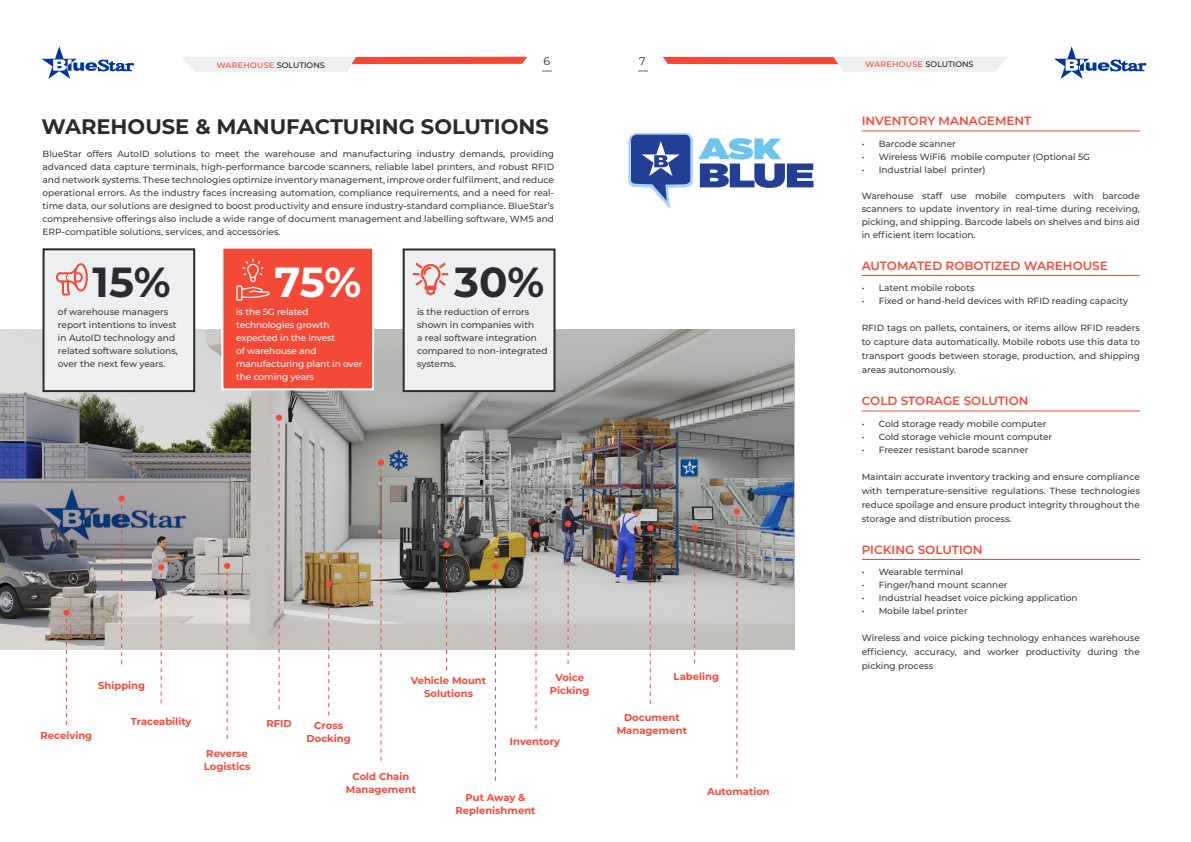
<style>
.page{position:relative;width:1191px;height:842px;background:#fff}
.page>*{position:absolute;margin:0;border:0;box-sizing:border-box;transform-origin:0 0}
.Headline{font:700 42px "Montserrat";color:#292b2f}
.Headline-2{font:700 42px "Montserrat";color:#fff}
.Headline-3{font:700 21px "Montserrat";color:#292b2f}
.Headline-Solution_Boxes{font:600 12px "Montserrat";color:#f54937}
.t1{font:11px "Montserrat";color:#292b2f}
.Solutions{font:700 10px/13px "Montserrat";color:#f54937;text-align:center}
.Paragraph{font:500 9px/13px "Montserrat";color:#3e3e3f;text-align:justify}
.Paragraph-2{font:500 9px/13px "Montserrat";letter-spacing:-.01em;color:#fff}
.t2{font:500 8px "Montserrat";color:#f54937}
.s1{color:#231f20}
</style>
<div class="page">
<svg style="left:42px;top:46px;width:92px;height:33px"></svg>
<svg style="left:1054px;top:46px;width:92px;height:33px"></svg>
<img style="left:0;top:329px;width:794px;height:320px">
<svg style="left:182px;top:57px;width:345px;height:15px"></svg>
<svg style="left:542px;top:70px;width:10px;height:2px"></svg>
<svg style="left:663px;top:57px;width:345px;height:15px"></svg>
<svg style="left:638px;top:70px;width:9px;height:2px"></svg>
<svg style="left:66px;top:616px;width:1px;height:109px"></svg>
<div style="left:63px;top:609px;width:7px;height:7px;background:#f54937;border-radius:50%"></div>
<svg style="left:158px;top:564px;width:6px;height:139px"></svg>
<svg style="left:121px;top:502px;width:1px;height:162px"></svg>
<div style="left:119px;top:495px;width:6px;height:7px;background:#f54937;border-radius:50%"></div>
<svg style="left:224px;top:563px;width:6px;height:176px"></svg>
<svg style="left:326px;top:581px;width:6px;height:134px"></svg>
<svg style="left:492px;top:563px;width:6px;height:217px"></svg>
<svg style="left:535px;top:538px;width:1px;height:191px"></svg>
<div style="left:533px;top:531px;width:6px;height:7px;background:#f54937;border-radius:50%"></div>
<svg style="left:565px;top:521px;width:6px;height:143px"></svg>
<svg style="left:647px;top:525px;width:6px;height:179px"></svg>
<svg style="left:694px;top:531px;width:1px;height:132px"></svg>
<div style="left:691px;top:524px;width:6px;height:7px;background:#f54937;border-radius:50%"></div>
<svg style="left:736px;top:515px;width:1px;height:263px"></svg>
<div style="left:733px;top:508px;width:7px;height:7px;background:#f54937;border-radius:50%"></div>
<svg style="left:380px;top:466px;width:1px;height:295px"></svg>
<div style="left:378px;top:459px;width:6px;height:7px;background:#f54937;border-radius:50%"></div>
<svg style="left:276px;top:415px;width:6px;height:294px"></svg>
<svg style="left:443px;top:542px;width:6px;height:128px"></svg>
<div style="left:403px;top:248px;width:152px;height:144px;background:#edeff0;border:2px solid #292b2f"></div>
<div style="left:43px;top:248px;width:152px;height:144px;background:#edeff0;border:2px solid #292b2f"></div>
<div style="left:221px;top:247px;width:153px;height:143px;background:#f54937;border:2px solid #fff"></div>
<hr style="left:861px;top:131px;width:279px;height:1px;background:#f54937">
<hr style="left:861px;top:275px;width:279px;height:1px;background:#f54937">
<hr style="left:861px;top:411px;width:279px;height:1px;background:#f54937">
<hr style="left:861px;top:559px;width:279px;height:1px;background:#f54937">
<svg style="left:628px;top:133px;width:185px;height:76px"></svg>
<svg style="left:236px;top:259px;width:34px;height:42px"></svg>
<svg style="left:413px;top:263px;width:35px;height:33px"></svg>
<svg style="left:56px;top:263px;width:32px;height:33px"></svg>
<p class="t2" style="left:217px;top:59px;width:110px">WAREHOUSE <span class="s1">SOLUTIONS</span></p>
<p class="t1" style="left:543px;top:53px;width:8px">6</p>
<p class="t1" style="left:639px;top:54px;width:8px">7</p>
<p class="t2" style="left:865px;top:59px;width:110px">WAREHOUSE <span class="s1">SOLUTIONS</span></p>
<p class="Headline-3" style="left:41px;top:111px;width:509px">WAREHOUSE &amp; MANUFACTURING SOLUTIONS</p>
<p class="Paragraph" style="left:43px;top:147px;width:513px">BlueStar offers AutoID solutions to meet the warehouse and manufacturing industry demands, providing advanced data capture terminals, high-performance barcode scanners, reliable label printers, and robust RFID and network systems. These technologies optimize inventory management, improve order fulfilment, and reduce operational errors. As the industry faces increasing automation, compliance requirements, and a need for real&shy;time data, our solutions are designed to boost productivity and ensure industry-standard compliance. BlueStar’s comprehensive offerings also include a wide range of document management and labelling software, WMS and ERP-compatible solutions, services, and accessories.</p>
<p class="Headline" style="left:93px;top:251px;width:79px">15%</p>
<p class="Headline-2" style="left:274px;top:251px;width:88px">75%</p>
<p class="Headline" style="left:454px;top:251px;width:92px">30%</p>
<p class="Paragraph" style="left:58px;top:305px;width:121px;text-align:left">of warehouse managers report intentions to invest in AutoID technology and related software solutions, over the next few years.</p>
<p class="Paragraph-2" style="left:236px;top:305px;width:128px">is the 5G related technologies growth expected in the invest<br>of warehouse and manufacturing plant in over the coming years</p>
<p class="Paragraph" style="left:417px;top:305px;width:132px;text-align:left">is the reduction of errors shown in companies with<br>a real software integration compared to non-integrated systems.</p>
<p class="Solutions" style="left:98px;top:678px;width:49px">Shipping</p>
<p class="Solutions" style="left:41px;top:729px;width:53px">Receiving</p>
<p class="Solutions" style="left:131px;top:714px;width:62px">Traceability</p>
<p class="Solutions" style="left:206px;top:746px;width:43px">Reverse</p>
<p class="Solutions" style="left:204px;top:759px;width:48px">Logistics</p>
<p class="Solutions" style="left:266px;top:717px;width:27px">RFID</p>
<p class="Solutions" style="left:306px;top:719px;width:46px">Cross<br>Docking</p>
<p class="Solutions" style="left:411px;top:674px;width:77px">Vehicle Mount</p>
<p class="Solutions" style="left:424px;top:687px;width:50px">Solutions</p>
<p class="Solutions" style="left:555px;top:670px;width:30px">Voice</p>
<p class="Solutions" style="left:550px;top:683px;width:41px">Picking</p>
<p class="Solutions" style="left:510px;top:734px;width:52px">Inventory</p>
<p class="Solutions" style="left:346px;top:769px;width:72px">Cold Chain<br>Management</p>
<p class="Solutions" style="left:455px;top:791px;width:82px">Put Away &amp;<br>Replenishment</p>
<p class="Solutions" style="left:673px;top:670px;width:47px">Labeling</p>
<p class="Solutions" style="left:624px;top:710px;width:57px">Document</p>
<p class="Solutions" style="left:616px;top:723px;width:72px">Management</p>
<p class="Solutions" style="left:707px;top:784px;width:64px">Automation</p>
<p class="Headline-Solution_Boxes" style="left:861px;top:112px;width:171px">INVENTORY MANAGEMENT</p>
<p class="Paragraph" style="left:861px;top:136px;width:96px">• Barcode scanner</p>
<p class="Paragraph" style="left:861px;top:149px;width:230px">• Wireless WiFi6 mobile computer (Optional 5G</p>
<p class="Paragraph" style="left:861px;top:162px;width:125px">• Industrial label printer)</p>
<p class="Paragraph" style="left:861px;top:188px;width:280px">Warehouse staff use mobile computers with barcode scanners to update inventory in real-time during receiving, picking, and shipping. Barcode labels on shelves and bins aid in efficient item location.</p>
<p class="Headline-Solution_Boxes" style="left:861px;top:257px;width:248px">AUTOMATED ROBOTIZED WAREHOUSE</p>
<p class="Paragraph" style="left:861px;top:281px;width:114px">• Latent mobile robots</p>
<p class="Paragraph" style="left:861px;top:294px;width:268px">• Fixed or hand-held devices with RFID reading capacity</p>
<p class="Paragraph" style="left:861px;top:320px;width:280px;line-height:14px">RFID tags on pallets, containers, or items allow RFID readers to capture data automatically. Mobile robots use this data to transport goods between storage, production, and shipping areas autonomously.</p>
<p class="Headline-Solution_Boxes" style="left:861px;top:392px;width:168px">COLD STORAGE SOLUTION</p>
<p class="Paragraph" style="left:861px;top:416px;width:186px">• Cold storage ready mobile computer</p>
<p class="Paragraph" style="left:861px;top:429px;width:192px">• Cold storage vehicle mount computer</p>
<p class="Paragraph" style="left:861px;top:442px;width:168px">• Freezer resistant barode scanner</p>
<p class="Paragraph" style="left:861px;top:469px;width:280px;line-height:14px">Maintain accurate inventory tracking and ensure compliance with temperature-sensitive regulations. These technologies reduce spoilage and ensure product integrity throughout the storage and distribution process.</p>
<p class="Headline-Solution_Boxes" style="left:861px;top:541px;width:122px">PICKING SOLUTION</p>
<p class="Paragraph" style="left:861px;top:565px;width:103px">• Wearable terminal</p>
<p class="Paragraph" style="left:861px;top:578px;width:147px">• Finger/hand mount scanner</p>
<p class="Paragraph" style="left:861px;top:591px;width:218px">• Industrial headset voice picking application</p>
<p class="Paragraph" style="left:861px;top:604px;width:108px">• Mobile label printer</p>
<p class="Paragraph" style="left:861px;top:630px;width:280px;line-height:14px">Wireless and voice picking technology enhances warehouse efficiency, accuracy, and worker productivity during the picking process</p>
</div>
